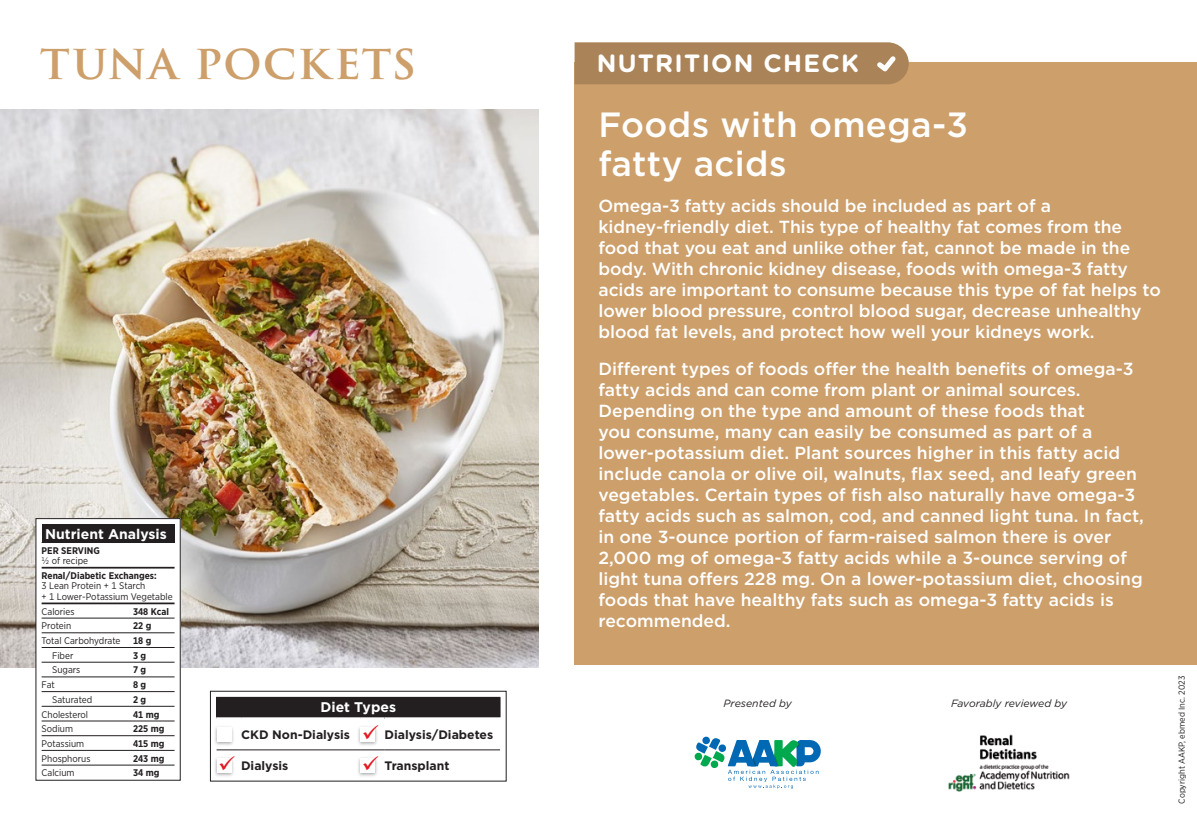
<style>
.page{position:relative;width:1197px;height:819px;background:#fff}
.page>*{position:absolute;margin:0;border:0;box-sizing:border-box;transform-origin:0 0}
.Title_L1{font:600 47.25px "Trajan Pro 3";letter-spacing:.02em;color:#cd9f6b}
.L1_Whie{font:500 35px/38.5px "Gotham";letter-spacing:.01em;color:#fff}
.L1{font:700 25.03px "Gotham Rounded";letter-spacing:.05em;color:#fff}
.Body_white{font:500 17.5px/21px "Gotham";color:#fff}
.Recipe_No_Rule{font:700 14px "Gotham";color:#fff}
.Recipe_No_Rule-2{font:700 12.25px "Gotham";color:#231f20}
.small{font:italic 10.5px "Gotham";color:#231f20}
.Nut_left{font:9.62px "Gotham Narrow";color:#231f20}
.Nut_Nested{font:9.62px/10.5px "Gotham Narrow";color:#231f20}
.Nut_left-2{font:700 9.62px "Gotham Narrow";color:#231f20}
.Nut_2{font:9.62px "Gotham Narrow";color:#231f20}
.Nut_Nested-2{font:700 9.62px/10.5px "Gotham Narrow";color:#231f20}
.small-2{font:8.75px "Gotham Narrow";color:#231f20}
.s1{font-weight:400}
.s2{font-weight:700}
</style>
<div class="page">
<img style="left:0;top:109px;width:538px;height:559px">
<div style="left:575px;top:62px;width:622px;height:603px;background:#cd9f6b"></div>
<div style="left:36px;top:519px;width:144px;height:261px;background:#fff"></div>
<div style="left:42px;top:524px;width:133px;height:19px;background:#231f20"></div>
<hr style="left:42px;top:618px;width:91px;height:1px;background:#231f20">
<hr style="left:133px;top:618px;width:42px;height:1px;background:#231f20">
<hr style="left:42px;top:632px;width:91px;height:1px;background:#231f20">
<hr style="left:133px;top:632px;width:42px;height:1px;background:#231f20">
<hr style="left:42px;top:647px;width:91px;height:1px;background:#231f20">
<hr style="left:133px;top:647px;width:42px;height:1px;background:#231f20">
<hr style="left:42px;top:662px;width:91px;height:1px;background:#231f20">
<hr style="left:133px;top:662px;width:42px;height:1px;background:#231f20">
<hr style="left:42px;top:676px;width:91px;height:1px;background:#231f20">
<hr style="left:133px;top:676px;width:42px;height:1px;background:#231f20">
<hr style="left:42px;top:691px;width:91px;height:1px;background:#231f20">
<hr style="left:133px;top:691px;width:42px;height:1px;background:#231f20">
<hr style="left:42px;top:706px;width:91px;height:1px;background:#231f20">
<hr style="left:133px;top:706px;width:42px;height:1px;background:#231f20">
<hr style="left:42px;top:721px;width:91px;height:1px;background:#231f20">
<hr style="left:133px;top:721px;width:42px;height:1px;background:#231f20">
<hr style="left:42px;top:735px;width:91px;height:1px;background:#231f20">
<hr style="left:133px;top:735px;width:42px;height:1px;background:#231f20">
<hr style="left:42px;top:750px;width:91px;height:1px;background:#231f20">
<hr style="left:133px;top:750px;width:42px;height:1px;background:#231f20">
<hr style="left:42px;top:603px;width:91px;height:1px;background:#231f20">
<hr style="left:133px;top:603px;width:42px;height:1px;background:#231f20">
<hr style="left:42px;top:765px;width:91px;height:1px;background:#231f20">
<hr style="left:133px;top:765px;width:42px;height:1px;background:#231f20">
<hr style="left:42px;top:567px;width:91px;height:2px;background:#231f20">
<hr style="left:133px;top:567px;width:42px;height:2px;background:#231f20">
<div style="left:36px;top:518px;width:145px;height:263px;border:1px solid #231f20"></div>
<div style="left:217px;top:697px;width:283px;height:22px;background:#231f20"></div>
<svg style="left:216px;top:697px;width:1px;height:20px"></svg>
<svg style="left:500px;top:698px;width:1px;height:19px"></svg>
<svg style="left:217px;top:749px;width:24px;height:1px"></svg>
<hr style="left:241px;top:749px;width:119px;height:1px;background:#231f20">
<svg style="left:360px;top:749px;width:25px;height:1px"></svg>
<hr style="left:385px;top:749px;width:115px;height:1px;background:#231f20">
<svg style="left:216px;top:717px;width:25px;height:2px"></svg>
<svg style="left:241px;top:717px;width:119px;height:2px"></svg>
<svg style="left:360px;top:717px;width:25px;height:2px"></svg>
<svg style="left:385px;top:717px;width:115px;height:2px"></svg>
<div style="left:210px;top:691px;width:297px;height:91px;border:1px solid #231f20"></div>
<div style="left:213px;top:725px;width:22px;height:22px;background:#231f20;opacity:.4"></div>
<div style="left:217px;top:727px;width:15px;height:15px;background:#fff"></div>
<div style="left:357px;top:725px;width:22px;height:22px;background:#231f20;opacity:.4"></div>
<div style="left:360px;top:727px;width:15px;height:15px;background:#fff"></div>
<div style="left:213px;top:756px;width:22px;height:22px;background:#231f20;opacity:.4"></div>
<div style="left:217px;top:758px;width:15px;height:15px;background:#fff"></div>
<div style="left:357px;top:756px;width:22px;height:22px;background:#231f20;opacity:.4"></div>
<div style="left:360px;top:758px;width:15px;height:15px;background:#fff"></div>
<div style="left:575px;top:42px;width:334px;height:42px;background:#aa8358"></div>
<svg style="left:695px;top:737px;width:126px;height:52px"></svg>
<img style="left:948px;top:734px;width:122px;height:57px">
<svg style="left:363px;top:725px;width:15px;height:14px"></svg>
<svg style="left:220px;top:756px;width:15px;height:14px"></svg>
<svg style="left:363px;top:756px;width:15px;height:14px"></svg>
<p class="Title_L1" style="left:40px;top:28px;width:377px">TUNA POCKETS</p>
<p class="Recipe_No_Rule" style="left:45px;top:525px;width:123px">Nutrient Analysis</p>
<p class="Nut_Nested-2" style="left:42px;top:545px;width:60px">PER SERVING <span class="s1">½ of recipe</span></p>
<p class="Nut_Nested" style="left:42px;top:570px;width:133px"><span class="s2">Renal/Diabetic Exchanges:<br></span>3 Lean Protein + 1 Starch<br>+ 1 Lower-Potassium Vegetable</p>
<p class="Nut_left" style="left:42px;top:605px;width:34px">Calories</p>
<p class="Nut_left-2" style="left:133px;top:605px;width:37px">348 Kcal</p>
<p class="Nut_left" style="left:42px;top:620px;width:31px">Protein</p>
<p class="Nut_left-2" style="left:133px;top:620px;width:20px">22 g</p>
<p class="Nut_left" style="left:42px;top:635px;width:80px">Total Carbohydrate</p>
<p class="Nut_left-2" style="left:133px;top:634px;width:20px">18 g</p>
<p class="Nut_2" style="left:52px;top:649px;width:23px">Fiber</p>
<p class="Nut_left-2" style="left:133px;top:649px;width:15px">3 g</p>
<p class="Nut_2" style="left:52px;top:664px;width:30px">Sugars</p>
<p class="Nut_left-2" style="left:133px;top:664px;width:15px">7 g</p>
<p class="Nut_left" style="left:42px;top:679px;width:15px">Fat</p>
<p class="Nut_left-2" style="left:133px;top:679px;width:15px">8 g</p>
<p class="Nut_2" style="left:52px;top:693px;width:42px">Saturated</p>
<p class="Nut_left-2" style="left:133px;top:693px;width:15px">2 g</p>
<p class="Nut_left" style="left:42px;top:708px;width:48px">Cholesterol</p>
<p class="Nut_left-2" style="left:133px;top:708px;width:28px">41 mg</p>
<p class="Nut_left" style="left:42px;top:723px;width:33px">Sodium</p>
<p class="Nut_left-2" style="left:133px;top:723px;width:33px">225 mg</p>
<p class="Nut_left" style="left:42px;top:738px;width:44px">Potassium</p>
<p class="Nut_left-2" style="left:133px;top:737px;width:33px">415 mg</p>
<p class="Nut_left" style="left:42px;top:752px;width:50px">Phosphorus</p>
<p class="Nut_left-2" style="left:133px;top:752px;width:33px">243 mg</p>
<p class="Nut_left" style="left:42px;top:767px;width:34px">Calcium</p>
<p class="Nut_left-2" style="left:133px;top:767px;width:28px">34 mg</p>
<p class="Recipe_No_Rule" style="left:321px;top:698px;width:77px">Diet Types</p>
<p class="Recipe_No_Rule-2" style="left:241px;top:727px;width:111px">CKD Non-Dialysis</p>
<p class="Recipe_No_Rule-2" style="left:385px;top:727px;width:110px">Dialysis/Diabetes</p>
<p class="Recipe_No_Rule-2" style="left:241px;top:758px;width:49px">Dialysis</p>
<p class="Recipe_No_Rule-2" style="left:385px;top:758px;width:66px">Transplant</p>
<p class="L1" style="left:597px;top:45px;width:264px">NUTRITION CHECK</p>
<p class="L1_Whie" style="left:598px;top:105px;width:371px">Foods with omega-3 fatty acids</p>
<p class="Body_white" style="left:598px;top:196px;width:564px">Omega-3 fatty acids should be included as part of a kidney-friendly diet. This type of healthy fat comes from the food that you eat and unlike other fat, cannot be made in the body. With chronic kidney disease, foods with omega-3 fatty acids are important to consume because this type of fat helps to lower blood pressure, control blood sugar, decrease unhealthy blood fat levels, and protect how well your kidneys work.</p>
<p class="Body_white" style="left:598px;top:358px;width:547px">Different types of foods offer the health benefits of omega-3 fatty acids and can come from plant or animal sources.<br>Depending on the type and amount of these foods that<br>you consume, many can easily be consumed as part of a lower-potassium diet. Plant sources higher in this fatty acid include canola or olive oil, walnuts, flax seed, and leafy green vegetables. Certain types of fish also naturally have omega-3 fatty acids such as salmon, cod, and canned light tuna. In fact, in one 3-ounce portion of farm-raised salmon there is over 2,000 mg of omega-3 fatty acids while a 3-ounce serving of light tuna offers 228 mg. On a lower-potassium diet, choosing foods that have healthy fats such as omega-3 fatty acids is recommended.</p>
<p class="small" style="left:724px;top:697px;width:70px">Presented by</p>
<p class="small" style="left:951px;top:696px;width:118px">Favorably reviewed by</p>
<p class="small-2" style="left:1176px;top:804px;width:129px;rotate:-90deg">Copyright AAKP, ebmed Inc. 2023</p>
</div>
